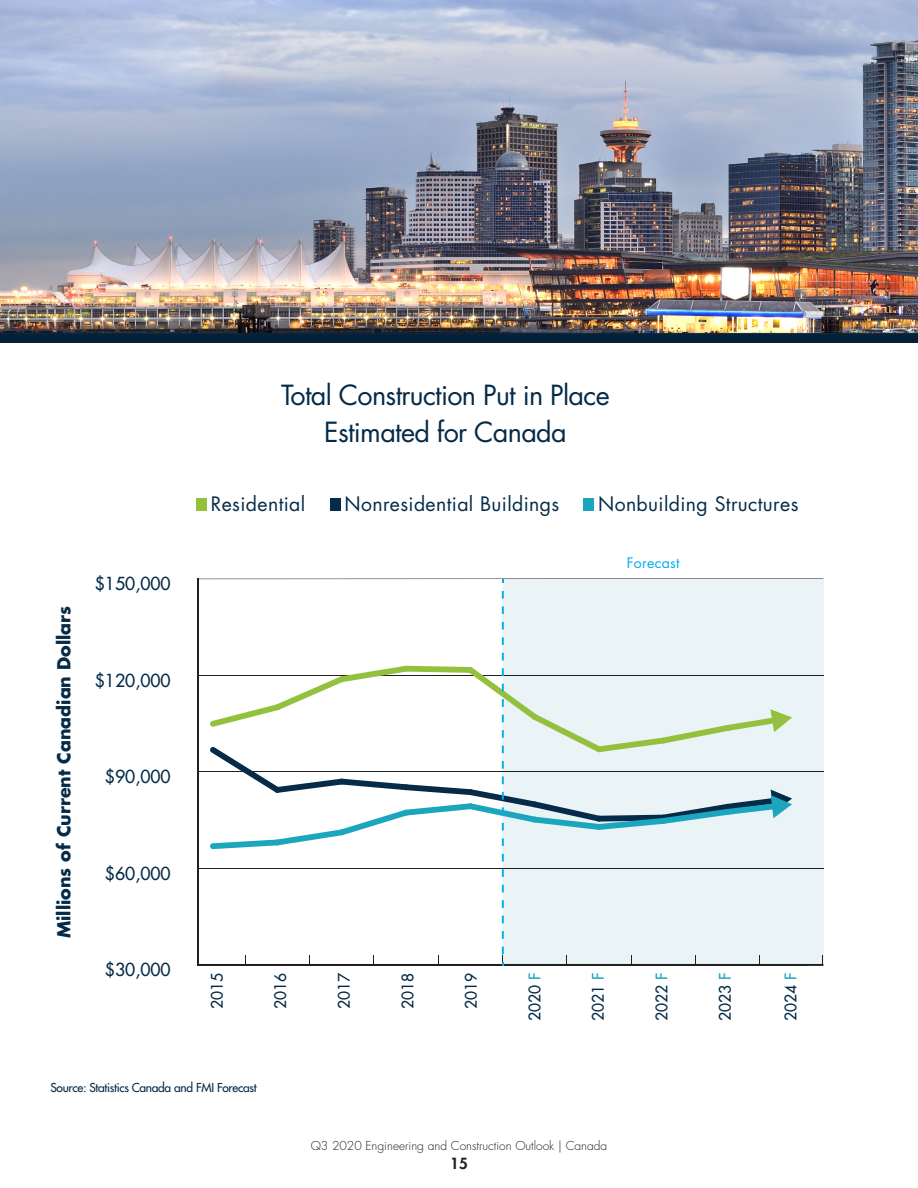
<style>
.page{position:relative;width:918px;height:1188px;background:#fff}
.page>*{position:absolute;margin:0;border:0;box-sizing:border-box;transform-origin:0 0}
.t1{font:27px "Futura Std";letter-spacing:-.025em;color:#042a47}
.t2{font:19.5px "Futura Std";letter-spacing:.02em;color:#052b48}
.t3{font:500 17.55px "Futura Std";color:#052b48}
.t4{font:700 17.55px "Futura LT";color:#052b48}
.t5{font:500 15.6px "Futura Std";color:#052b48}
.t6{font:800 15px "Futura Std";color:#231f20}
.t7{font:14.25px "Futura Std";letter-spacing:.02em;color:#00aeef}
.t8{font:300 12px "Futura Std";color:#231f20}
.t9{font:500 12px "Futura Std";letter-spacing:-.025em;color:#042a47}
.s1{color:#1ca6be}
</style>
<div class="page">
<div style="left:0;top:0;width:918px;height:342px;background:#052137"></div>
<div style="left:503px;top:579px;width:320px;height:386px;background:#eaf3f6"></div>
<hr style="left:197px;top:964px;width:626px;height:2px;background:#231f20">
<hr style="left:197px;top:579px;width:2px;height:386px;background:#231f20">
<hr style="left:197px;top:868px;width:626px;height:1px;background:#231f20">
<hr style="left:198px;top:772px;width:625px;height:1px;background:#231f20">
<hr style="left:197px;top:675px;width:626px;height:1px;background:#231f20">
<hr style="left:198px;top:578px;width:625px;height:1px;background:#231f20">
<svg style="left:502px;top:947px;width:2px;height:19px"></svg>
<svg style="left:502px;top:931px;width:2px;height:8px"></svg>
<svg style="left:502px;top:916px;width:2px;height:7px"></svg>
<svg style="left:502px;top:900px;width:2px;height:8px"></svg>
<svg style="left:502px;top:885px;width:2px;height:7px"></svg>
<svg style="left:502px;top:869px;width:2px;height:8px"></svg>
<svg style="left:210px;top:653px;width:582px;height:209px"></svg>
<svg style="left:502px;top:637px;width:2px;height:8px"></svg>
<svg style="left:502px;top:622px;width:2px;height:8px"></svg>
<svg style="left:502px;top:606px;width:2px;height:8px"></svg>
<svg style="left:502px;top:591px;width:2px;height:8px"></svg>
<div style="left:196px;top:498px;width:10px;height:13px;background:#94c13d"></div>
<div style="left:330px;top:498px;width:10px;height:13px;background:#052b48"></div>
<div style="left:583px;top:498px;width:11px;height:13px;background:#1ca6be"></div>
<img style="left:0;top:0;width:918px;height:334px">
<p class="t1" style="left:281px;top:378px;width:330px">Total Construction Put in Place</p>
<p class="t1" style="left:324px;top:415px;width:244px">Estimated for Canada</p>
<p class="t2" style="left:211px;top:491px;width:96px">Residential</p>
<p class="t2" style="left:344px;top:491px;width:216px">Nonresidential Buildings</p>
<p class="t2" style="left:598px;top:491px;width:202px">Nonbuilding Structures</p>
<p class="t4" style="left:52px;top:938px;width:334px;rotate:-90deg">Millions of Current Canadian Dollars</p>
<p class="t3" style="left:95px;top:573px;width:77px">$150,000</p>
<p class="t3" style="left:95px;top:669px;width:77px">$120,000</p>
<p class="t3" style="left:105px;top:766px;width:67px">$90,000</p>
<p class="t3" style="left:105px;top:862px;width:67px">$60,000</p>
<p class="t3" style="left:105px;top:959px;width:67px">$30,000</p>
<p class="t5" style="left:207px;top:1009px;width:37px;rotate:-90deg">2015</p>
<p class="t5" style="left:271px;top:1009px;width:37px;rotate:-90deg">2016</p>
<p class="t5" style="left:334px;top:1009px;width:38px;rotate:-90deg">2017</p>
<p class="t5" style="left:398px;top:1009px;width:37px;rotate:-90deg">2018</p>
<p class="t5" style="left:461px;top:1009px;width:37px;rotate:-90deg">2019</p>
<p class="t5" style="left:525px;top:1021px;width:49px;rotate:-90deg">2020 <span class="s1">F</span></p>
<p class="t7" style="left:627px;top:553px;width:54px">Forecast</p>
<p class="t5" style="left:588px;top:1021px;width:49px;rotate:-90deg">2021 <span class="s1">F</span></p>
<p class="t5" style="left:652px;top:1021px;width:49px;rotate:-90deg">2022 <span class="s1">F</span></p>
<p class="t9" style="left:50px;top:1080px;width:208px">Source: Statistics Canada and FMI Forecast</p>
<p class="t8" style="left:311px;top:1138px;width:298px">Q3 2020 Engineering and Construction Outlook | Canada</p>
<p class="t6" style="left:450px;top:1154px;width:19px">15</p>
<p class="t5" style="left:715px;top:1021px;width:49px;rotate:-90deg">2023 <span class="s1">F</span></p>
<p class="t5" style="left:781px;top:1021px;width:49px;rotate:-90deg">2024 <span class="s1">F</span></p>
</div>
